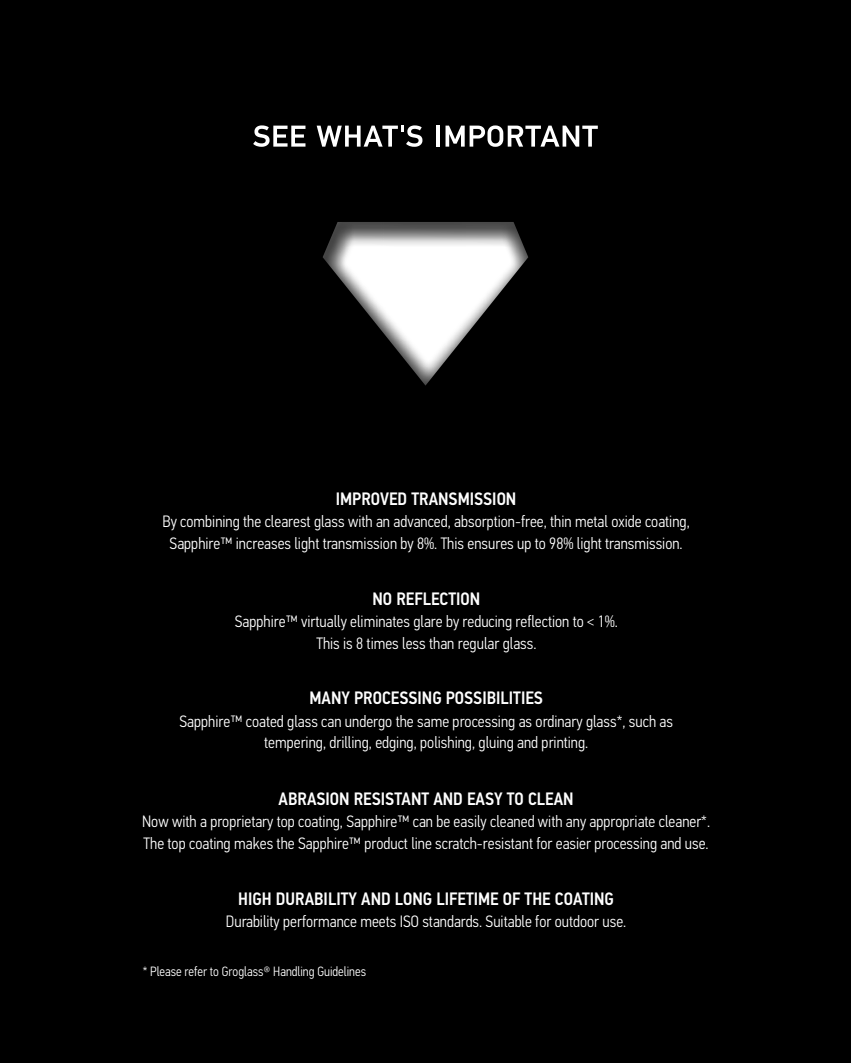
<style>
.page{position:relative;width:851px;height:1063px;background:#fff}
.page>*{position:absolute;margin:0;border:0;box-sizing:border-box;transform-origin:0 0}
.t1{font:500 18px "PF Din Text Cond Pro";color:#fefefe}
.t2{font:300 16.5px/21.8px "PF Din Text Cond Pro";color:#fefefe;text-align:center}
.t3{font:300 13.5px "PF Din Text Cond Pro";color:#fefefe}
</style>
<div class="page">
<div style="left:0;top:0;width:850px;height:1063px;background:#000"></div>
<svg style="left:253px;top:125px;width:52px;height:22px"></svg>
<svg style="left:316px;top:125px;width:106px;height:22px"></svg>
<hr style="left:436px;top:126px;width:4px;height:21px;background:#fff">
<svg style="left:445px;top:125px;width:152px;height:22px"></svg>
<p class="t1" style="left:336px;top:491px;width:182px">IMPROVED TRANSMISSION</p>
<p class="t2" style="left:162px;top:512px;width:529px">By combining the clearest glass with an advanced, absorption-free, thin metal oxide coating,<br>Sapphire™ increases light transmission by 8%. This ensures up to 98% light transmission.</p>
<p class="t1" style="left:372px;top:591px;width:109px">NO REFLECTION</p>
<p class="t2" style="left:235px;top:612px;width:384px">Sapphire™ virtually eliminates glare by reducing reflection to &lt; 1%.<br>This is 8 times less than regular glass.</p>
<p class="t1" style="left:309px;top:691px;width:235px">MANY PROCESSING POSSIBILITIES</p>
<p class="t2" style="left:179px;top:712px;width:495px">Sapphire™ coated glass can undergo the same processing as ordinary glass*, such as tempering, drilling, edging, polishing, gluing and printing.</p>
<p class="t1" style="left:278px;top:791px;width:296px">ABRASION RESISTANT AND EASY TO CLEAN</p>
<p class="t2" style="left:142px;top:812px;width:569px;text-align:left">Now with a proprietary top coating, Sapphire™ can be easily cleaned with any appropriate cleaner*.<br>The top coating makes the Sapphire™ product line scratch-resistant for easier processing and use.</p>
<p class="t1" style="left:238px;top:891px;width:377px">HIGH DURABILITY AND LONG LIFETIME OF THE COATING</p>
<p class="t2" style="left:226px;top:912px;width:402px">Durability performance meets ISO standards. Suitable for outdoor use.</p>
<p class="t3" style="left:143px;top:966px;width:225px">* Please refer to Groglass® Handling Guidelines</p>
</div>
